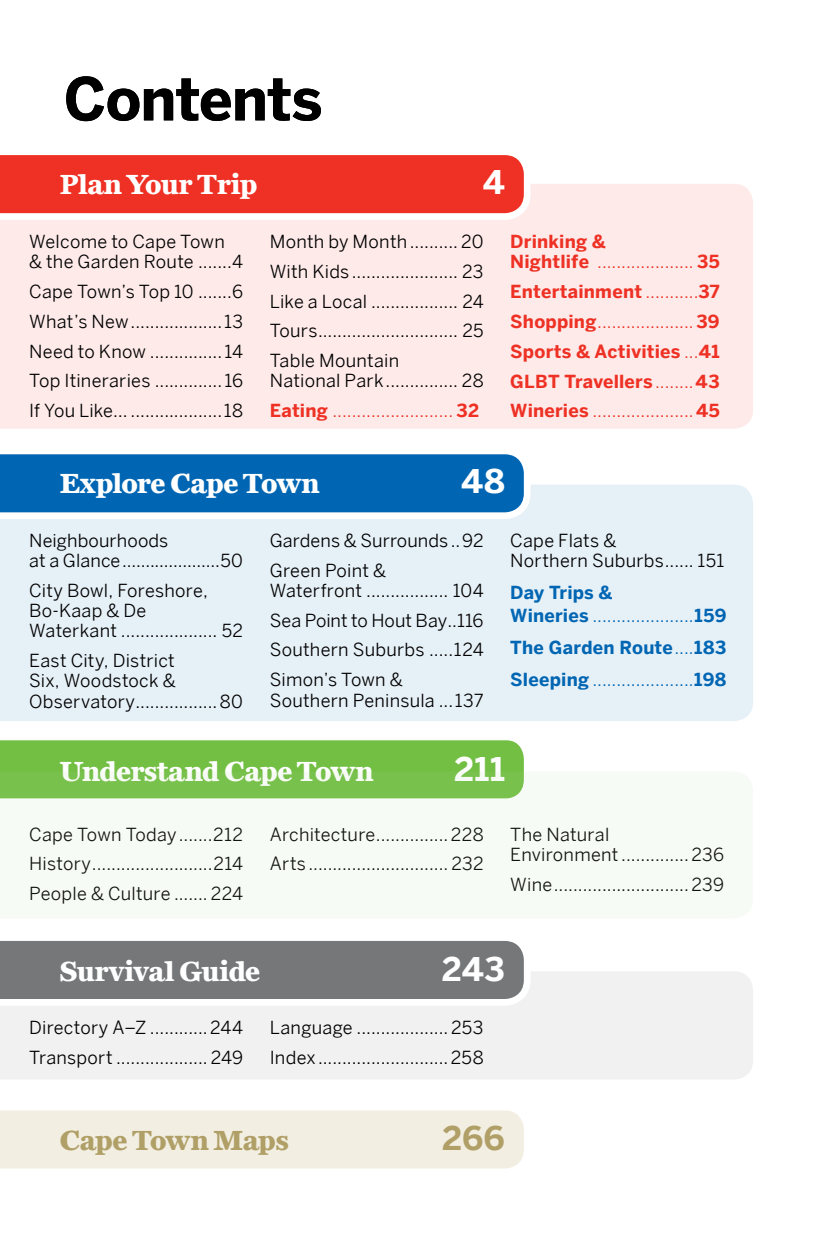
<style>
.page{position:relative;width:817px;height:1257px;background:#fff}
.page>*{position:absolute;margin:0;border:0;box-sizing:border-box;transform-origin:0 0}
.t1{font:700 58.5px "LP Benton Sans";letter-spacing:-.02em;color:#000}
.t2{font:700 32.62px "LP Benton Sans";letter-spacing:.015em;color:#fff}
.t3{font:700 32.62px "LP Benton Sans";color:#b0a067}
.Heading_1{font:700 28.35px "LP Miller Daily One";letter-spacing:-.01em;color:#fff}
.t4{font:700 28.35px "LP Miller Daily One";letter-spacing:-.01em;color:#b0a067}
.Contents{font:18px/20.2px "LP Benton Sans";letter-spacing:.015em;color:#000}
.Contents_-_Red{font:700 18px/20.2px "LP Benton Sans";letter-spacing:.015em;color:#ee3124}
.Contents_-_Red-2{font:18px "LP Benton Sans";color:#ee3124}
.Contents_-_Blue{font:18px/22.5px "LP Benton Sans";color:#0066b3}
.Contents_-_Blue-2{font:700 18px "LP Benton Sans";letter-spacing:.015em;color:#0066b3}
.s1{font-family:"LP Benton Sans";font-weight:400;font-size:18px;color:#fabba1}
.s2{font-family:"LP Benton Sans";font-size:32.62px}
.s3{font-weight:700}
.s4{font-weight:400}
</style>
<div class="page">
<div style="left:0;top:972px;width:753px;height:107px;background:#f1f1f1"></div>
<div style="left:0;top:184px;width:753px;height:245px;background:#fdeae9"></div>
<div style="left:0;top:485px;width:753px;height:236px;background:#e6f0f7"></div>
<div style="left:0;top:740px;width:524px;height:31px;background:#72bf44"></div>
<svg style="left:0;top:941px;width:530px;height:64px;background:#838587"></svg>
<div style="left:0;top:1110px;width:524px;height:59px;background:#f2eee2"></div>
<svg style="left:0;top:155px;width:530px;height:65px;background:#f0493e"></svg>
<svg style="left:0;top:454px;width:530px;height:65px;background:#1e78bc"></svg>
<div style="left:0;top:771px;width:524px;height:28px;background:#78c14c"></div>
<h1 class="t1" style="left:64px;top:57px;width:260px">Contents</h1>
<p class="Heading_1" style="left:60px;top:164px;width:199px">Plan Your Trip</p>
<p class="t2" style="left:483px;top:158px;width:24px">4</p>
<p class="Heading_1" style="left:66px;top:166px;width:280px">Plan Your Trip <span class="s1">page</span> <span class="s2">1</span></p>
<p class="Contents" style="left:29px;top:231px;width:215px">Welcome to Cape Town<br>&amp; the Garden Route .......4</p>
<p class="Contents" style="left:29px;top:281px;width:215px">Cape Town’s Top 10 .......6</p>
<p class="Contents" style="left:29px;top:311px;width:215px">What’s New...................13</p>
<p class="Contents" style="left:29px;top:341px;width:215px">Need to Know ............... 14</p>
<p class="Contents" style="left:29px;top:371px;width:215px">Top Itineraries .............. 16</p>
<p class="Contents" style="left:29px;top:400px;width:215px">If You Like… ...................18</p>
<p class="Contents" style="left:270px;top:231px;width:215px">Month by Month.......... 20</p>
<p class="Contents" style="left:270px;top:261px;width:215px">With Kids ...................... 23</p>
<p class="Contents" style="left:270px;top:291px;width:215px">Like a Local .................. 24</p>
<p class="Contents" style="left:270px;top:321px;width:215px">Tours............................. 25</p>
<p class="Contents" style="left:270px;top:350px;width:215px">Table Mountain<br>National Park............... 28</p>
<p class="Contents_-_Red-2" style="left:270px;top:399px;width:211px"><span class="s3">Eating</span> ......................... <span class="s3">32</span></p>
<p class="Contents_-_Red" style="left:510px;top:231px;width:211px">Drinking &amp;<br>Nightlife <span class="s4">....................</span> 35</p>
<p class="Contents_-_Red" style="left:510px;top:281px;width:211px">Entertainment <span class="s4">...........</span>37</p>
<p class="Contents_-_Red-2" style="left:510px;top:310px;width:211px"><span class="s3">Shopping</span>....................<span class="s3">39</span></p>
<p class="Contents_-_Red" style="left:510px;top:341px;width:211px">Sports &amp; Activities <span class="s4">...</span>41</p>
<p class="Contents_-_Red" style="left:510px;top:371px;width:211px">GLBT Travellers<span class="s4">........</span>43</p>
<p class="Contents_-_Red-2" style="left:510px;top:399px;width:211px"><span class="s3">Wineries</span> .....................<span class="s3">45</span></p>
<p class="Heading_1" style="left:60px;top:463px;width:261px">Explore Cape Town</p>
<p class="t2" style="left:461px;top:458px;width:45px">48</p>
<p class="Contents" style="left:29px;top:530px;width:215px">Neighbourhoods<br>at a Glance.....................50</p>
<p class="Contents" style="left:29px;top:580px;width:215px">City Bowl, Foreshore,<br>Bo-Kaap &amp; De<br>Waterkant .................... 52</p>
<p class="Contents" style="left:29px;top:650px;width:215px">East City, District<br>Six, Woodstock &amp;<br>Observatory.................80</p>
<p class="Contents" style="left:270px;top:530px;width:215px">Gardens &amp; Surrounds ..92</p>
<p class="Contents" style="left:270px;top:560px;width:215px">Green Point &amp;<br>Waterfront ................. 104</p>
<p class="Contents" style="left:270px;top:610px;width:215px">Sea Point to Hout Bay..116</p>
<p class="Contents" style="left:270px;top:640px;width:215px">Southern Suburbs .....124</p>
<p class="Contents" style="left:270px;top:669px;width:215px">Simon’s Town &amp;<br>Southern Peninsula ...137</p>
<p class="Contents" style="left:510px;top:530px;width:215px">Cape Flats &amp;<br>Northern Suburbs...... 151</p>
<p class="Contents_-_Blue" style="left:510px;top:581px;width:217px"><span class="s3">Day Trips &amp;<br>Wineries</span> .....................<span class="s3">159</span></p>
<p class="Contents_-_Blue-2" style="left:510px;top:634px;width:218px">The Garden Route<span class="s4">....</span>183</p>
<p class="Contents_-_Blue" style="left:510px;top:668px;width:218px"><span class="s3">Sleeping</span> .....................<span class="s3">198</span></p>
<p class="Heading_1" style="left:60px;top:751px;width:315px">Understand Cape Town</p>
<p class="t2" style="left:454px;top:746px;width:52px">211</p>
<p class="Contents" style="left:29px;top:824px;width:215px">Cape Town Today.......212</p>
<p class="Contents" style="left:29px;top:853px;width:215px">History.........................214</p>
<p class="Contents" style="left:29px;top:883px;width:215px">People &amp; Culture ....... 224</p>
<p class="Contents" style="left:270px;top:824px;width:215px">Architecture...............228</p>
<p class="Contents" style="left:270px;top:853px;width:215px">Arts............................. 232</p>
<p class="Contents" style="left:510px;top:824px;width:215px">The Natural<br>Environment..............236</p>
<p class="Contents" style="left:510px;top:874px;width:215px">Wine............................239</p>
<p class="Heading_1" style="left:60px;top:951px;width:202px">Survival Guide</p>
<p class="t2" style="left:441px;top:945px;width:65px">243</p>
<p class="Contents" style="left:29px;top:1017px;width:215px">Directory A–Z ............244</p>
<p class="Contents" style="left:29px;top:1047px;width:215px">Transport ................... 249</p>
<p class="Contents" style="left:270px;top:1017px;width:215px">Language ................... 253</p>
<p class="Contents" style="left:270px;top:1047px;width:215px">Index ...........................258</p>
<p class="t4" style="left:60px;top:1120px;width:230px">Cape Town Maps</p>
<p class="t3" style="left:442px;top:1115px;width:64px">266</p>
</div>
